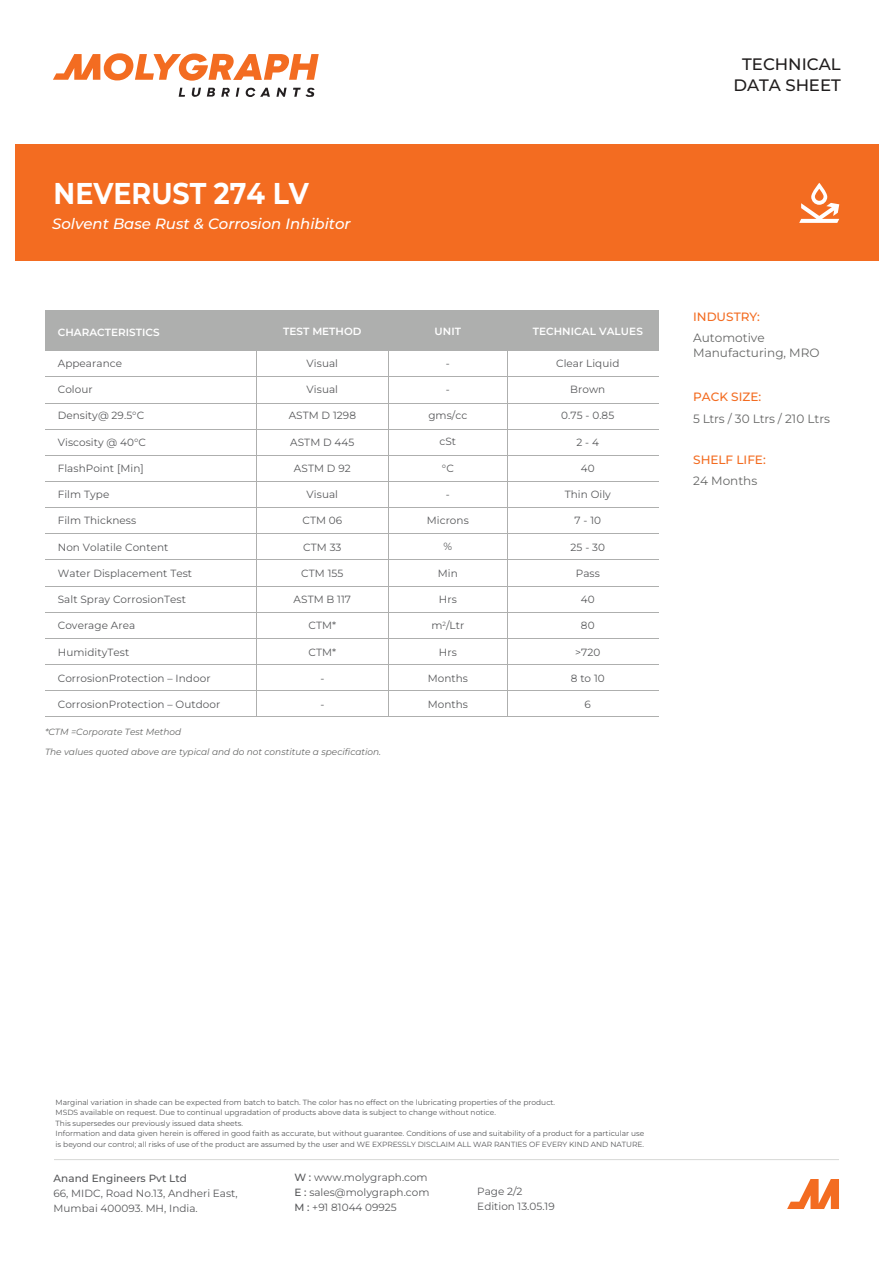
<style>
.page{position:relative;width:893px;height:1263px;background:#fff}
.page>*{position:absolute;margin:0;border:0;box-sizing:border-box;transform-origin:0 0}
.t1{font:700 30px "Montserrat";color:#fff;scale:.9 1}
.t2{font:500 16.5px/20.9px "Montserrat";color:#211e1e;text-align:center}
.t3{font:italic 500 15px "Montserrat";color:#fff}
.t4{font:12px/14.4px "Montserrat";color:#666766}
.t5{font:500 12px "Montserrat";color:#f36c21}
.t6{font:10.5px/14.7px "Montserrat";letter-spacing:.005em;color:#58595b}
.t7{font:600 10.5px "Montserrat";letter-spacing:.005em;color:#fff}
.t8{font:500 10.5px "Montserrat";color:#58595b}
.t9{font:italic 9px/19.8px "Montserrat";color:#666766}
.t10{font:7.5px/10.5px "Montserrat";color:#58595b}
.s1{font-weight:500}
</style>
<div class="page">
<div style="left:15px;top:144px;width:863px;height:117px;background:#f36c21"></div>
<svg style="left:53px;top:53px;width:266px;height:28px"></svg>
<svg style="left:179px;top:88px;width:6px;height:9px"></svg>
<svg style="left:192px;top:88px;width:9px;height:9px"></svg>
<svg style="left:207px;top:88px;width:8px;height:9px"></svg>
<svg style="left:221px;top:88px;width:9px;height:9px"></svg>
<svg style="left:236px;top:88px;width:3px;height:9px"></svg>
<svg style="left:276px;top:88px;width:11px;height:9px"></svg>
<svg style="left:293px;top:88px;width:22px;height:9px"></svg>
<svg style="left:246px;top:88px;width:24px;height:9px"></svg>
<div style="left:45px;top:311px;width:614px;height:40px;background:#aeafae"></div>
<hr style="left:256px;top:351px;width:1px;height:366px;background:#aeafae">
<hr style="left:389px;top:351px;width:1px;height:366px;background:#aeafae">
<hr style="left:507px;top:351px;width:1px;height:366px;background:#aeafae">
<hr style="left:45px;top:377px;width:614px;height:1px;background:#aeafae">
<hr style="left:45px;top:403px;width:614px;height:1px;background:#aeafae">
<hr style="left:45px;top:429px;width:614px;height:1px;background:#aeafae">
<hr style="left:45px;top:455px;width:614px;height:1px;background:#aeafae">
<hr style="left:45px;top:481px;width:614px;height:1px;background:#aeafae">
<hr style="left:45px;top:508px;width:614px;height:1px;background:#aeafae">
<hr style="left:45px;top:534px;width:614px;height:1px;background:#aeafae">
<hr style="left:45px;top:560px;width:614px;height:1px;background:#aeafae">
<hr style="left:45px;top:586px;width:614px;height:1px;background:#aeafae">
<hr style="left:45px;top:612px;width:614px;height:1px;background:#aeafae">
<hr style="left:45px;top:638px;width:614px;height:1px;background:#aeafae">
<hr style="left:45px;top:665px;width:614px;height:1px;background:#aeafae">
<hr style="left:45px;top:690px;width:614px;height:1px;background:#aeafae">
<hr style="left:45px;top:717px;width:614px;height:1px;background:#aeafae">
<svg style="left:787px;top:1179px;width:52px;height:30px"></svg>
<hr style="left:54px;top:1159px;width:785px;height:1px;background:#d7d8d6">
<svg style="left:799px;top:183px;width:40px;height:40px"></svg>
<h1 class="t1" style="left:54px;top:173px;width:285px">NEVERUST 274 LV</h1>
<h3 class="t3" style="left:52px;top:213px;width:300px">Solvent Base Rust &amp; Corrosion Inhibitor</h3>
<p class="t7" style="left:58px;top:325px;width:103px">CHARACTERISTICS</p>
<p class="t7" style="left:283px;top:324px;width:80px">TEST METHOD</p>
<p class="t7" style="left:435px;top:324px;width:28px">UNIT</p>
<p class="t7" style="left:533px;top:324px;width:112px">TECHNICAL VALUES</p>
<p class="t6" style="left:58px;top:355px;width:66px">Appearance</p>
<p class="t6" style="left:58px;top:382px;width:36px">Colour</p>
<p class="t6" style="left:58px;top:408px;width:88px">Density@ 29.5°C</p>
<p class="t6" style="left:58px;top:434px;width:90px">Viscosity @ 40°C</p>
<p class="t6" style="left:58px;top:460px;width:88px">FlashPoint [Min]</p>
<p class="t6" style="left:58px;top:487px;width:53px">Film Type</p>
<p class="t6" style="left:58px;top:513px;width:80px">Film Thickness</p>
<p class="t6" style="left:58px;top:539px;width:112px">Non Volatile Content</p>
<p class="t6" style="left:58px;top:565px;width:136px">Water Displacement Test</p>
<p class="t6" style="left:58px;top:592px;width:130px">Salt Spray CorrosionTest</p>
<p class="t6" style="left:58px;top:618px;width:79px">Coverage Area</p>
<p class="t6" style="left:58px;top:644px;width:73px">HumidityTest</p>
<p class="t6" style="left:58px;top:670px;width:154px">CorrosionProtection – Indoor</p>
<p class="t6" style="left:58px;top:697px;width:164px">CorrosionProtection – Outdoor</p>
<p class="t6" style="left:307px;top:355px;width:33px">Visual</p>
<p class="t6" style="left:307px;top:382px;width:33px">Visual</p>
<p class="t6" style="left:289px;top:408px;width:69px">ASTM D 1298</p>
<p class="t6" style="left:290px;top:434px;width:66px">ASTM D 445</p>
<p class="t6" style="left:294px;top:460px;width:58px">ASTM D 92</p>
<p class="t6" style="left:307px;top:487px;width:33px">Visual</p>
<p class="t6" style="left:302px;top:513px;width:41px">CTM 06</p>
<p class="t6" style="left:303px;top:539px;width:40px">CTM 33</p>
<p class="t6" style="left:301px;top:565px;width:44px">CTM 155</p>
<p class="t6" style="left:294px;top:592px;width:59px">ASTM B 117</p>
<p class="t6" style="left:308px;top:618px;width:29px">CTM*</p>
<p class="t6" style="left:308px;top:644px;width:29px">CTM*</p>
<p class="t6" style="left:320px;top:670px;width:5px">-</p>
<p class="t6" style="left:320px;top:697px;width:5px">-</p>
<p class="t9" style="left:45px;top:722px;width:338px">*CTM =Corporate Test Method<br>The values quoted above are typical and do not constitute a specification.</p>
<p class="t6" style="left:446px;top:355px;width:5px">-</p>
<p class="t6" style="left:446px;top:382px;width:5px">-</p>
<p class="t6" style="left:428px;top:408px;width:40px">gms/cc</p>
<p class="t6" style="left:439px;top:434px;width:18px">cSt</p>
<p class="t6" style="left:442px;top:460px;width:13px">°C</p>
<p class="t6" style="left:446px;top:487px;width:5px">-</p>
<p class="t6" style="left:427px;top:513px;width:43px">Microns</p>
<p class="t6" style="left:443px;top:539px;width:10px">%</p>
<p class="t6" style="left:438px;top:565px;width:21px">Min</p>
<p class="t6" style="left:439px;top:592px;width:19px">Hrs</p>
<p class="t6" style="left:431px;top:618px;width:34px">m<sup>2</sup>/Ltr</p>
<p class="t6" style="left:439px;top:644px;width:19px">Hrs</p>
<p class="t6" style="left:428px;top:670px;width:42px">Months</p>
<p class="t6" style="left:428px;top:697px;width:42px">Months</p>
<p class="t6" style="left:556px;top:355px;width:65px">Clear Liquid</p>
<p class="t6" style="left:570px;top:382px;width:37px">Brown</p>
<p class="t6" style="left:561px;top:408px;width:54px">0.75 - 0.85</p>
<p class="t6" style="left:576px;top:434px;width:24px">2 - 4</p>
<p class="t6" style="left:581px;top:460px;width:15px">40</p>
<p class="t6" style="left:565px;top:487px;width:48px">Thin Oily</p>
<p class="t6" style="left:574px;top:513px;width:28px">7 - 10</p>
<p class="t6" style="left:571px;top:539px;width:36px">25 - 30</p>
<p class="t6" style="left:576px;top:565px;width:26px">Pass</p>
<p class="t6" style="left:581px;top:592px;width:15px">40</p>
<p class="t6" style="left:581px;top:618px;width:15px">80</p>
<p class="t6" style="left:575px;top:644px;width:27px">&gt;720</p>
<p class="t6" style="left:571px;top:670px;width:35px">8 to 10</p>
<p class="t6" style="left:585px;top:697px;width:8px">6</p>
<h2 class="t2" style="left:733px;top:53px;width:109px">TECHNICAL<br>DATA SHEET</h2>
<p class="t5" style="left:693px;top:309px;width:68px">INDUSTRY:</p>
<p class="t4" style="left:693px;top:331px;width:128px">Automotive<br>Manufacturing, MRO</p>
<p class="t5" style="left:693px;top:388px;width:70px">PACK SIZE:</p>
<p class="t4" style="left:693px;top:411px;width:138px">5 Ltrs / 30 Ltrs / 210 Ltrs</p>
<p class="t5" style="left:693px;top:451px;width:74px">SHELF LIFE:</p>
<p class="t4" style="left:693px;top:473px;width:66px">24 Months</p>
<p class="t10" style="left:56px;top:1097px;width:590px">Marginal variation in shade can be expected from batch to batch. The color has no effect on the lubricating properties of the product.<br>MSDS available on request. Due to continual upgradation of products above data is subject to change without notice.<br>This supersedes our previously issued data sheets.<br>Information and data given herein is offered in good faith as accurate, but without guarantee. Conditions of use and suitability of a product for a particular use is beyond our control; all risks of use of the product are assumed by the user and WE EXPRESSLY DISCLAIM ALL WAR RANTIES OF EVERY KIND AND NATURE.</p>
<p class="t8" style="left:54px;top:1171px;width:135px">Anand Engineers Pvt Ltd</p>
<p class="t6" style="left:54px;top:1185px;width:186px">66, MIDC, Road No.13, Andheri East,<br>Mumbai 400093. MH, India.</p>
<p class="t6" style="left:294px;top:1170px;width:137px"><span class="s1">W :</span> www.molygraph.com<br><span class="s1">E :</span> sales@molygraph.com<br><span class="s1">M :</span> +91 81044 09925</p>
<p class="t6" style="left:477px;top:1184px;width:79px">Page 2/2<br>Edition 13.05.19</p>
</div>
